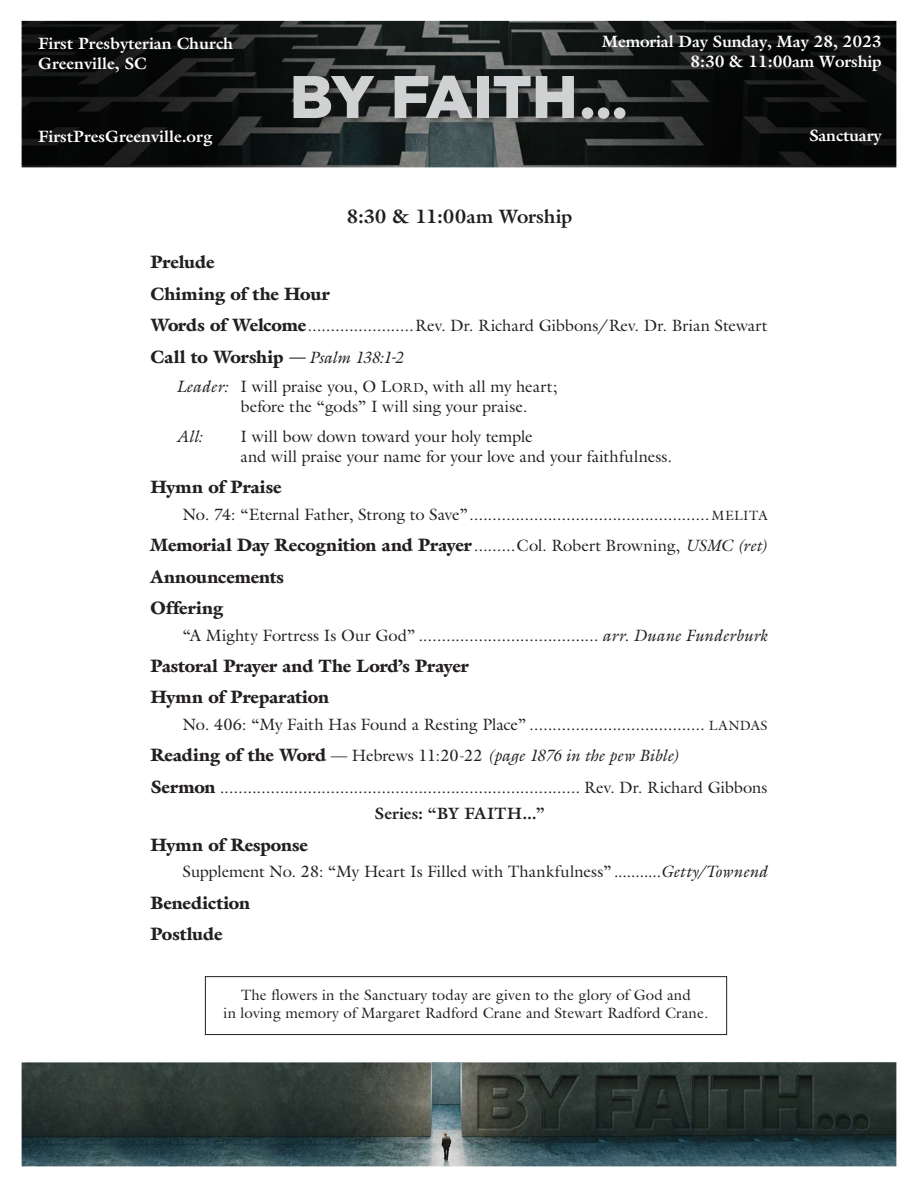
<style>
.page{position:relative;width:918px;height:1188px;background:#fff}
.page>*{position:absolute;margin:0;border:0;box-sizing:border-box;transform-origin:0 0}
.t1{font:900 60px "Gotham";color:#d1d2d4}
.t2{font:700 19.5px "Galliard";letter-spacing:-.01em;color:#231f20}
.t3{font:900 18px "Galliard";letter-spacing:-.005em;color:#231f20}
.t4{font:16.5px/19.8px "Galliard";color:#231f20}
.t5{font:700 16.5px "Galliard";color:#fff}
.t6{font:italic 16.5px "Galliard";color:#231f20}
.t7{font:700 16.5px "Galliard";letter-spacing:.01em;color:#231f20}
.t8{font:15px/18px "Galliard";letter-spacing:.01em;color:#231f20;text-align:center}
.s1{font-family:"Georgia Pro";font-weight:700}
.s2{font-weight:900;font-size:18px}
.s3{font-weight:400;font-style:italic;font-size:16.5px}
.s4{font-style:italic}
.s5{font-family:"Galliard Roman SC800"}
.s6{font-family:"Galliard Roman SC800";font-size:13.2px}
.s7{font-size:13.5px}
.s8{font-weight:400;font-size:16.5px}
.s9{font-weight:900;font-style:normal;font-size:18px}
.s10{font-style:normal}
</style>
<div class="page">
<img style="left:21px;top:20px;width:876px;height:1147px">
<div style="left:292px;top:73px;width:343px;height:56px;background:#231f20;opacity:.53"></div>
<div style="left:205px;top:976px;width:522px;height:59px;border:1px solid #231f20"></div>
<p class="t5" style="left:38px;top:32px;width:197px">First Presbyterian Church</p>
<p class="t5" style="left:38px;top:52px;width:110px">Greenville, SC</p>
<p class="t5" style="left:38px;top:126px;width:176px">FirstPresGreenville.org</p>
<p class="t5" style="left:602px;top:31px;width:281px">Memorial Day Sunday, May 28, 2023</p>
<p class="t5" style="left:691px;top:51px;width:193px">8:30 &amp; 11:00am Worship</p>
<p class="t1" style="left:290px;top:55px;width:341px">BY FAITH<span class="s1">...</span></p>
<p class="t2" style="left:347px;top:204px;width:227px">8:30 &amp; 11:00am Worship</p>
<p class="t5" style="left:809px;top:125px;width:74px">Sanctuary</p>
<p class="t3" style="left:150px;top:251px;width:66px">Prelude</p>
<p class="t3" style="left:150px;top:283px;width:181px">Chiming of the Hour</p>
<p class="t4" style="left:150px;top:316px;width:619px"><span class="s2">Words of Welcome</span>.......................Rev. Dr. Richard Gibbons/Rev. Dr. Brian Stewart</p>
<p class="t3" style="left:150px;top:346px;width:254px">Call to Worship <span class="s3">— Psalm 138:1-2</span></p>
<p class="t4" style="left:241px;top:377px;width:318px;text-indent:-64px"><span class="s4">Leader:</span> I will praise you, O <span class="s5">L</span><span class="s6">ord</span>, with all my heart; before the “gods” I will sing your praise.</p>
<p class="t6" style="left:176px;top:426px;width:28px">All:</p>
<p class="t4" style="left:241px;top:426px;width:433px">I will bow down toward your holy temple<br>and will praise your name for your love and your faithfulness.</p>
<p class="t3" style="left:150px;top:476px;width:133px">Hymn of Praise</p>
<p class="t4" style="left:183px;top:504px;width:586px">No. 74: “Eternal Father, Strong to Save”.................................................... <span class="s7">MELITA</span></p>
<p class="t3" style="left:150px;top:534px;width:619px">Memorial Day Recognition and Prayer<span class="s8">.........Col. Robert Browning,</span> <span class="s3">USMC (ret)</span></p>
<p class="t3" style="left:150px;top:565px;width:135px">Announcements</p>
<p class="t3" style="left:150px;top:597px;width:74px">Offering</p>
<p class="t4" style="left:183px;top:625px;width:586px">“A Mighty Fortress Is Our God” ....................................... <span class="s4">arr. Duane Funderburk</span></p>
<p class="t3" style="left:150px;top:655px;width:320px">Pastoral Prayer and The Lord’s Prayer</p>
<p class="t3" style="left:150px;top:686px;width:180px">Hymn of Preparation</p>
<p class="t4" style="left:183px;top:714px;width:586px">No. 406: “My Faith Has Found a Resting Place” ...................................... <span class="s7">LANDAS</span></p>
<p class="t6" style="left:150px;top:746px;width:530px"><span class="s9">Reading of the Word</span> <span class="s10">— Hebrews 11:20-22</span> (page 1876 in the pew Bible)</p>
<p class="t4" style="left:150px;top:777px;width:619px"><span class="s2">Sermon</span> .............................................................................. Rev. Dr. Richard Gibbons</p>
<p class="t7" style="left:375px;top:803px;width:172px">Series: “BY FAITH...”</p>
<p class="t3" style="left:150px;top:834px;width:159px">Hymn of Response</p>
<p class="t4" style="left:183px;top:862px;width:586px">Supplement No. 28: “My Heart Is Filled with Thankfulness”<span class="s4">...........Getty/Townend</span></p>
<p class="t3" style="left:150px;top:892px;width:101px">Benediction</p>
<p class="t3" style="left:150px;top:923px;width:74px">Postlude</p>
<p class="t8" style="left:224px;top:985px;width:486px">The flowers in the Sanctuary today are given to the glory of God and<br>in loving memory of Margaret Radford Crane and Stewart Radford Crane.</p>
</div>
